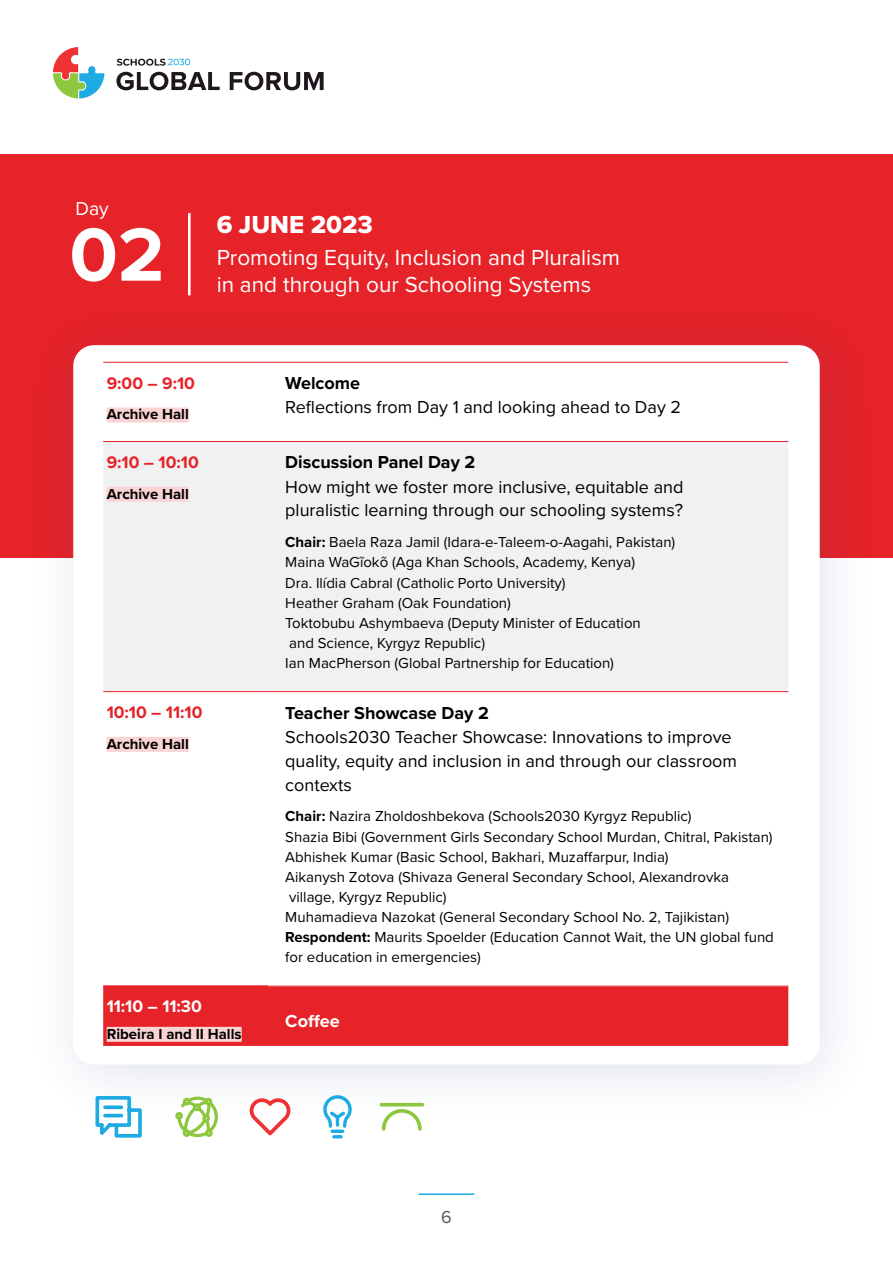
<style>
.page{position:relative;width:893px;height:1263px;background:#fff}
.page>*{position:absolute;margin:0;border:0;box-sizing:border-box;transform-origin:0 0}
.t1{font:700 78px "Proxima Nova";color:#fff}
.t2{font:25.5px "Proxima Nova Extrabld";color:#fff}
.t3{font:22.5px/27px "Proxima Nova";color:#fff}
.t4{font:19.35px "Proxima Nova";color:#fff}
.t5{font:18px/24px "Proxima Nova";color:#000}
.t6{font:700 18px "Proxima Nova";color:#000}
.t7{font:700 18px "Proxima Nova";color:#fff}
.t8{font:18px "Proxima Nova";color:#575756}
.t9{font:700 17.4px "Proxima Nova";color:#e52329}
.t10{font:700 17.4px "Proxima Nova";color:#fff}
.t11{font:15px/20.1px "Proxima Nova";color:#000}
.t12{font:700 15px "Proxima Nova";color:#000}
.s1{font-weight:700}
</style>
<div class="page">
<hr style="left:419px;top:1193px;width:55px;height:2px;background:#16ace3">
<svg style="left:116px;top:72px;width:104px;height:18px"></svg>
<svg style="left:230px;top:72px;width:94px;height:18px"></svg>
<svg style="left:117px;top:59px;width:73px;height:7px"></svg>
<svg style="left:53px;top:47px;width:51px;height:51px"></svg>
<div style="left:0;top:154px;width:893px;height:403px;background:#e52329"></div>
<hr style="left:188px;top:213px;width:3px;height:82px;background:#fff">
<div style="left:25px;top:301px;width:851px;height:824px;background:#25408f;opacity:.14"></div>
<div style="left:73px;top:345px;width:747px;height:719px;background:#fff;border-radius:21px"></div>
<div style="left:103px;top:442px;width:685px;height:249px;background:#f1f1f2"></div>
<div style="left:103px;top:986px;width:685px;height:59px;background:#e52329"></div>
<hr style="left:103px;top:362px;width:165px;height:1px;background:#e52329">
<hr style="left:268px;top:362px;width:520px;height:1px;background:#e52329">
<hr style="left:103px;top:985px;width:165px;height:1px;background:#e52329">
<hr style="left:103px;top:1045px;width:165px;height:1px;background:#e52329">
<hr style="left:268px;top:1045px;width:520px;height:1px;background:#e52329">
<hr style="left:268px;top:985px;width:520px;height:1px;background:#f29194">
<hr style="left:103px;top:441px;width:165px;height:1px;background:#e52329">
<hr style="left:268px;top:441px;width:520px;height:1px;background:#e52329">
<hr style="left:103px;top:691px;width:165px;height:1px;background:#e52329">
<hr style="left:268px;top:691px;width:520px;height:1px;background:#e52329">
<div style="left:107px;top:407px;width:82px;height:15px;background:#fad3d4"></div>
<div style="left:107px;top:487px;width:82px;height:15px;background:#fad3d4"></div>
<div style="left:107px;top:737px;width:82px;height:15px;background:#fad3d4"></div>
<div style="left:107px;top:1027px;width:135px;height:15px;background:#fad3d4"></div>
<svg style="left:248px;top:1096px;width:44px;height:40px"></svg>
<svg style="left:94px;top:1094px;width:50px;height:44px"></svg>
<svg style="left:378px;top:1101px;width:48px;height:30px"></svg>
<svg style="left:322px;top:1093px;width:31px;height:46px"></svg>
<svg style="left:175px;top:1096px;width:43px;height:41px"></svg>
<p class="t4" style="left:75px;top:194px;width:35px">Day</p>
<h1 class="t1" style="left:69px;top:196px;width:97px">02</h1>
<h2 class="t2" style="left:217px;top:206px;width:158px">6 JUNE 2023</h2>
<h3 class="t3" style="left:217px;top:243px;width:405px">Promoting Equity, Inclusion and Pluralism in and through our Schooling Systems</h3>
<p class="t9" style="left:107px;top:370px;width:90px">9:00 – 9:10</p>
<p class="t12" style="left:107px;top:403px;width:84px">Archive Hall</p>
<p class="t6" style="left:285px;top:370px;width:76px">Welcome</p>
<p class="t5" style="left:285px;top:394px;width:397px">Reflections from Day 1 and looking ahead to Day 2</p>
<p class="t9" style="left:107px;top:449px;width:94px">9:10 – 10:10</p>
<p class="t12" style="left:107px;top:482px;width:84px">Archive Hall</p>
<p class="t6" style="left:285px;top:449px;width:192px">Discussion Panel Day 2</p>
<p class="t5" style="left:285px;top:474px;width:400px">How might we foster more inclusive, equitable and pluralistic learning through our schooling systems?</p>
<p class="t11" style="left:285px;top:531px;width:392px"><span class="s1">Chair:</span> Baela Raza Jamil (Idara-e-Taleem-o-Aagahi, Pakistan)<br>Maina WaGĩokõ (Aga Khan Schools, Academy, Kenya)<br>Dra. Ilídia Cabral (Catholic Porto University)<br>Heather Graham (Oak Foundation)<br>Toktobubu Ashymbaeva (Deputy Minister of Education<br>and Science, Kyrgyz Republic)<br>Ian MacPherson (Global Partnership for Education)</p>
<p class="t9" style="left:107px;top:699px;width:97px">10:10 – 11:10</p>
<p class="t12" style="left:107px;top:733px;width:84px">Archive Hall</p>
<p class="t6" style="left:285px;top:699px;width:205px">Teacher Showcase Day 2</p>
<p class="t5" style="left:285px;top:724px;width:453px">Schools2030 Teacher Showcase: Innovations to improve quality, equity and inclusion in and through our classroom contexts</p>
<p class="t11" style="left:285px;top:806px;width:490px"><span class="s1">Chair:</span> Nazira Zholdoshbekova (Schools2030 Kyrgyz Republic)<br>Shazia Bibi (Government Girls Secondary School Murdan, Chitral, Pakistan)<br>Abhishek Kumar (Basic School, Bakhari, Muzaffarpur, India)<br>Aikanysh Zotova (Shivaza General Secondary School, Alexandrovka village, Kyrgyz Republic)<br>Muhamadieva Nazokat (General Secondary School No. 2, Tajikistan)<br><span class="s1">Respondent:</span> Maurits Spoelder (Education Cannot Wait, the UN global fund for education in emergencies)</p>
<p class="t10" style="left:107px;top:993px;width:97px">11:10 – 11:30</p>
<p class="t12" style="left:107px;top:1023px;width:137px">Ribeira I and II Halls</p>
<p class="t7" style="left:285px;top:1008px;width:56px">Coffee</p>
<p class="t8" style="left:441px;top:1204px;width:12px">6</p>
</div>
